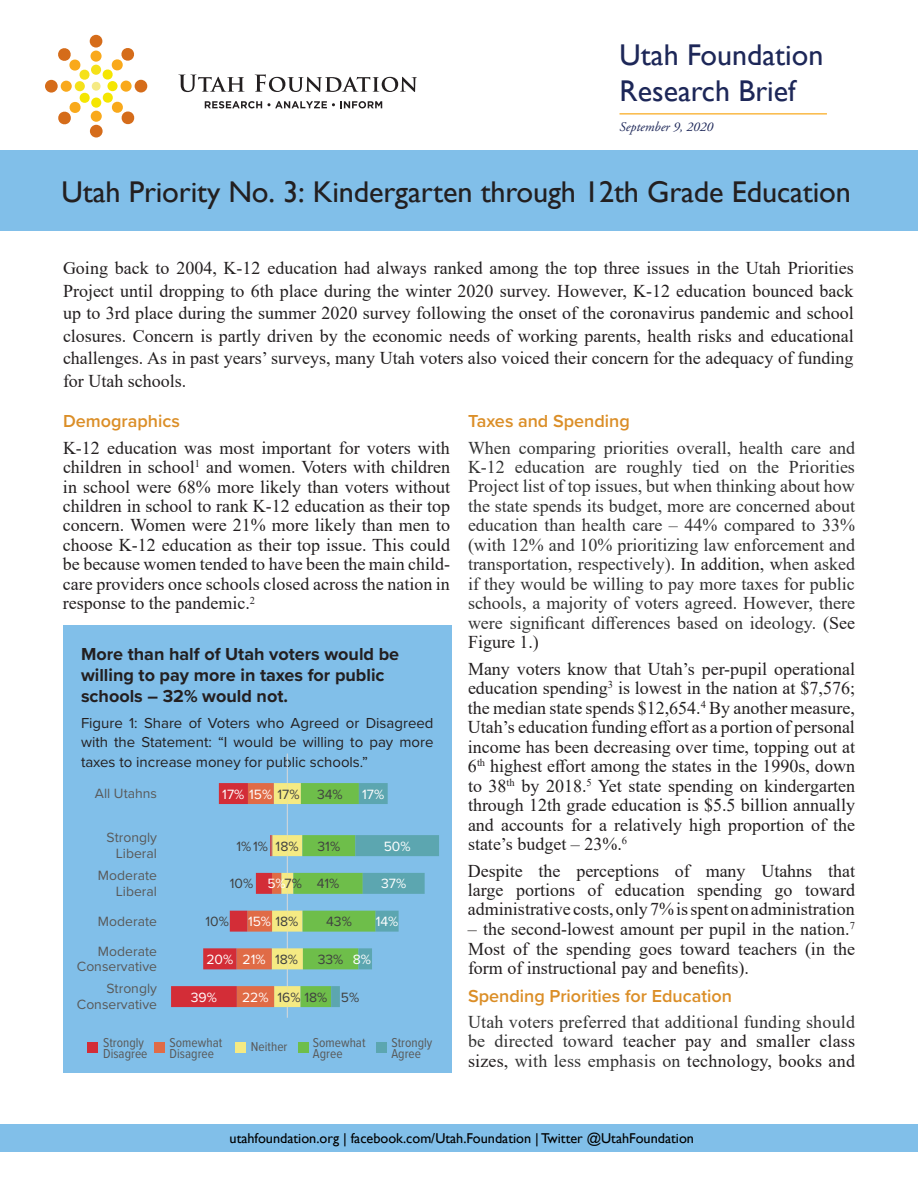
<style>
.page{position:relative;width:918px;height:1188px;background:#fff}
.page>*{position:absolute;margin:0;border:0;box-sizing:border-box;transform-origin:0 0}
.t1{font:30px "Gill Sans";letter-spacing:-.005em;color:#231f20}
.t2{font:30px/36.9px "Gill Sans";color:#1d2758}
.t3{font:18px/19.5px "Times New Roman";color:#231f20;text-align:justify}
.t4{font:18px/19.5px "Times New Roman";letter-spacing:.005em;color:#333;text-align:justify}
.t5{font:700 18px/21px "Proxima Nova";color:#231f20}
.t6{font:600 18px "Proxima Nova";color:#db8e27}
.t7{font:15px/19.5px "Proxima Nova";color:#231f20;text-align:justify}
.t8{font:14.25px "Gill Sans";color:#000}
.t9{font:13.95px/15.8px "Proxima Nova";color:#595959;text-align:right}
.t10{font:13.95px "Proxima Nova";color:#fff}
.t11{font:13.95px "Proxima Nova";color:#404040}
.t12{font:13.35px/11.6px "Proxima Nova Cond";color:#595959}
.t13{font:italic 13.35px "Adobe Garamond Pro";color:#1d2758}
.s1{color:#404040}
.s2{color:#231f20}
</style>
<div class="page">
<div style="left:63px;top:625px;width:388px;height:447px;background:#81bfe9"></div>
<div style="left:0;top:150px;width:918px;height:81px;background:#81bfe9"></div>
<div style="left:0;top:1125px;width:918px;height:27px;background:#81bfe9"></div>
<div style="left:90px;top:125px;width:13px;height:13px;background:#d56c1a;border-radius:50%"></div>
<div style="left:45px;top:80px;width:13px;height:13px;background:#d56c1a;border-radius:50%"></div>
<div style="left:90px;top:35px;width:12px;height:13px;background:#d56c1a;border-radius:50%"></div>
<div style="left:135px;top:80px;width:12px;height:12px;background:#d56c1a;border-radius:50%"></div>
<svg style="left:57px;top:47px;width:78px;height:78px"></svg>
<svg style="left:180px;top:75px;width:65px;height:17px"></svg>
<svg style="left:255px;top:74px;width:162px;height:18px"></svg>
<svg style="left:205px;top:101px;width:177px;height:7px"></svg>
<hr style="left:620px;top:113px;width:207px;height:1px;background:#f9a91b">
<hr style="left:287px;top:754px;width:1px;height:264px;background:#dad9d8">
<svg style="left:171px;top:783px;width:268px;height:224px"></svg>
<div style="left:236px;top:1042px;width:10px;height:10px;background:#f5ea83"></div>
<div style="left:298px;top:1042px;width:11px;height:10px;background:#6ebe4a"></div>
<div style="left:377px;top:1042px;width:10px;height:10px;background:#5ca6b0"></div>
<div style="left:155px;top:1042px;width:10px;height:10px;background:#e06b47"></div>
<div style="left:87px;top:1042px;width:10px;height:10px;background:#d32d37"></div>
<h1 class="t2" style="left:620px;top:37px;width:205px">Utah Foundation<br>Research Brief</h1>
<p class="t13" style="left:620px;top:119px;width:95px">September 9, 2020</p>
<h1 class="t1" style="left:62px;top:175px;width:791px">Utah Priority No. 3: Kindergarten through 12th Grade Education</h1>
<p class="t3" style="left:63px;top:256px;width:792px;line-height:22.5px">Going back to 2004, K-12 education had always ranked among the top three issues in the Utah Priorities Project until dropping to 6th place during the winter 2020 survey. However, K-12 education bounced back up to 3rd place during the summer 2020 survey following the onset of the coronavirus pandemic and school closures. Concern is partly driven by the economic needs of working parents, health risks and educational challenges. As in past years’ surveys, many Utah voters also voiced their concern for the adequacy of funding for Utah schools.</p>
<p class="t6" style="left:63px;top:408px;width:118px">Demographics</p>
<p class="t3" style="left:63px;top:437px;width:389px">K-12 education was most important for voters with children in school<sup>1</sup> and women. Voters with children in school were 68% more likely than voters without children in school to rank K-12 education as their top concern. Women were 21% more likely than men to choose K-12 education as their top issue. This could be because women tended to have been the main child&shy;care providers once schools closed across the nation in response to the pandemic.<sup>2</sup></p>
<p class="t5" style="left:81px;top:643px;width:320px">More than half of Utah voters would be willing to pay more in taxes for public schools – 32% would not.</p>
<p class="t7" style="left:81px;top:713px;width:354px">Figure 1: Share of Voters who Agreed or Disagreed with the Statement: “I would be willing to pay more taxes to increase money for public schools.”</p>
<p class="t9" style="left:95px;top:785px;width:64px">All Utahns</p>
<p class="t10" style="left:222px;top:784px;width:79px">17% 15% <span class="s1">17%</span></p>
<p class="t11" style="left:317px;top:783px;width:27px">34%</p>
<p class="t10" style="left:362px;top:784px;width:24px">17%</p>
<p class="t9" style="left:107px;top:829px;width:52px">Strongly<br>Liberal</p>
<p class="t9" style="left:98px;top:867px;width:61px">Moderate<br>Liberal</p>
<p class="t9" style="left:98px;top:913px;width:61px">Moderate</p>
<p class="t9" style="left:77px;top:942px;width:82px">Moderate<br>Conservative</p>
<p class="t9" style="left:77px;top:980px;width:82px">Strongly<br>Conservative</p>
<p class="t12" style="left:103px;top:1036px;width:46px">Strongly<br>Disagree</p>
<p class="t11" style="left:236px;top:836px;width:33px">1%1%</p>
<p class="t11" style="left:276px;top:836px;width:25px">18%</p>
<p class="t11" style="left:318px;top:836px;width:24px">31%</p>
<p class="t10" style="left:384px;top:836px;width:28px">50%</p>
<p class="t11" style="left:230px;top:873px;width:25px">10%</p>
<p class="t10" style="left:267px;top:873px;width:36px">5%<span class="s1">7%</span></p>
<p class="t11" style="left:317px;top:873px;width:24px">41%</p>
<p class="t10" style="left:381px;top:873px;width:27px">37%</p>
<p class="t11" style="left:206px;top:911px;width:25px">10%</p>
<p class="t10" style="left:248px;top:911px;width:52px">15% <span class="s1">18%</span></p>
<p class="t11" style="left:326px;top:911px;width:27px">43%</p>
<p class="t10" style="left:376px;top:911px;width:24px">14%</p>
<p class="t10" style="left:206px;top:949px;width:28px">20%</p>
<p class="t10" style="left:243px;top:949px;width:25px">21%</p>
<p class="t11" style="left:275px;top:949px;width:25px">18%</p>
<p class="t11" style="left:318px;top:949px;width:27px">33%</p>
<p class="t10" style="left:353px;top:949px;width:20px">8%</p>
<p class="t10" style="left:191px;top:987px;width:28px">39%</p>
<p class="t12" style="left:170px;top:1036px;width:54px">Somewhat<br>Disagree</p>
<p class="t10" style="left:242px;top:987px;width:28px">22%</p>
<p class="t11" style="left:277px;top:987px;width:51px">16% 18%</p>
<p class="t11" style="left:341px;top:987px;width:20px">5%</p>
<p class="t12" style="left:251px;top:1041px;width:38px">Neither</p>
<p class="t12" style="left:313px;top:1036px;width:54px">Somewhat<br>Agree</p>
<p class="t12" style="left:391px;top:1036px;width:43px">Strongly<br>Agree</p>
<p class="t6" style="left:468px;top:408px;width:163px">Taxes and Spending</p>
<p class="t4" style="left:468px;top:437px;width:389px">When comparing priorities overall, health care and K-12 education are roughly tied on the Priorities Project list of top issues, but when thinking about how the state spends its budget, more are concerned about education than health care – 44% compared to 33% (with 12% and 10% prioritizing law enforcement and transportation, respectively). <span class="s2">In addition, w</span>hen asked if they would be willing to pay more taxes for public schools, a majority of voters agreed. However, there were significant differences based on ideology. <span class="s2">(See Figure 1.)</span></p>
<p class="t3" style="left:468px;top:658px;width:389px">Many voters know that Utah’s per-pupil operational education spending<sup>3</sup> is lowest in the nation at $7,576; the median state spends $12,654.<sup>4</sup> By another measure, Utah’s education funding effort as a portion of personal income has been decreasing over time, topping out at 6<sup>th</sup> highest effort among the states in the 1990s, down to 38<sup>th</sup> by 2018.<sup>5</sup> Yet state spending on kindergarten through 12th grade education is $5.5 billion annually and accounts for a relatively high proportion of the state’s budget – 23%.<sup>6</sup></p>
<p class="t3" style="left:468px;top:860px;width:389px">Despite the perceptions of many Utahns that large portions of education spending go toward administrative costs, only 7% is spent on administration</p>
<p class="t3" style="left:468px;top:919px;width:389px">– the second-lowest amount per pupil in the nation.<sup>7<br></sup>Most of the spending goes toward teachers (in the form of instructional pay and benefits).</p>
<p class="t6" style="left:468px;top:982px;width:266px">Spending Priorities for Education</p>
<p class="t4" style="left:468px;top:1012px;width:389px">Utah voters preferred that additional funding should be directed toward t<span class="s2">eacher pay and smaller class sizes,</span> with less emphasis on <span class="s2">technology, books and</span></p>
<p class="t8" style="left:230px;top:1130px;width:466px">utahfoundation.org | facebook.com/Utah.Foundation | Twitter @UtahFoundation</p>
</div>
